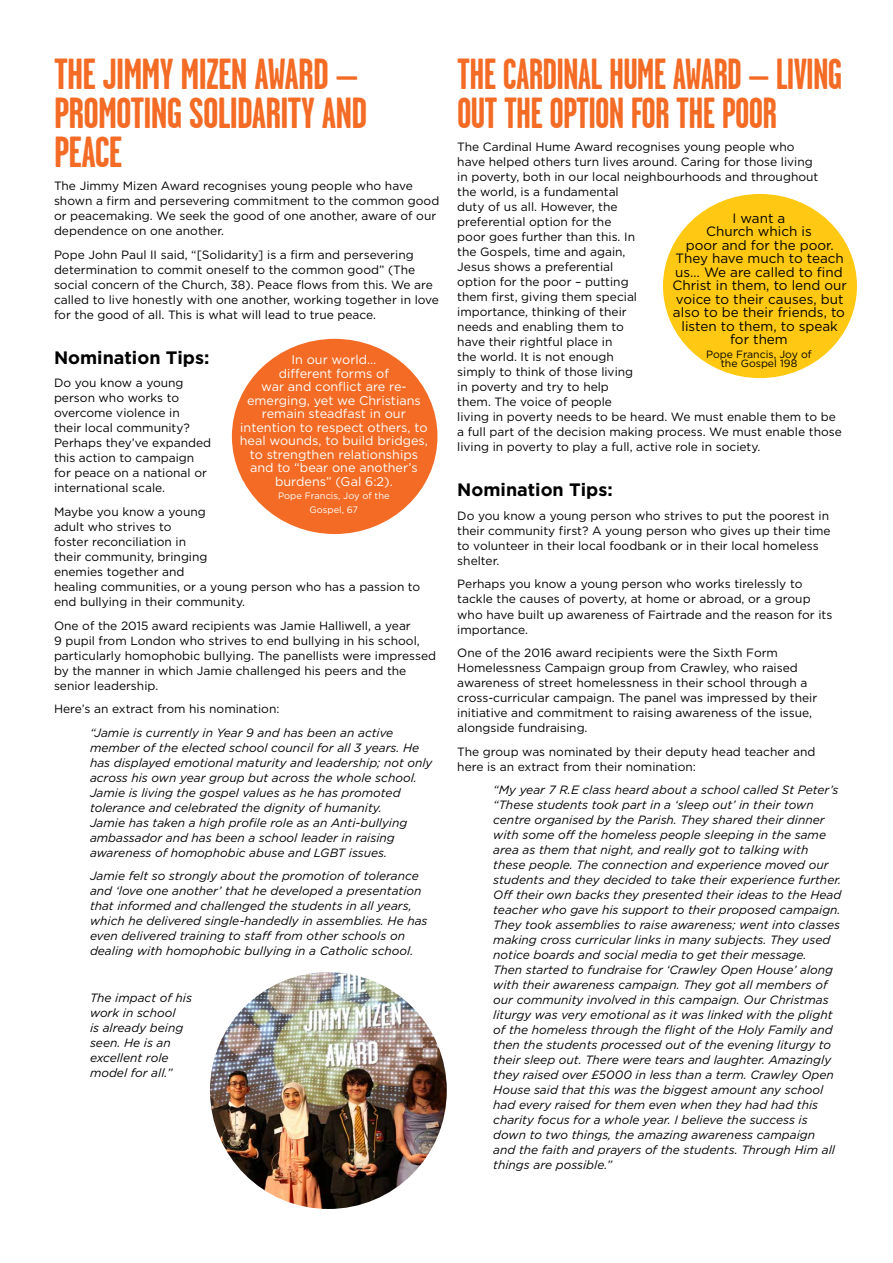
<style>
.page{position:relative;width:893px;height:1263px;background:#fff}
.page>*{position:absolute;margin:0;border:0;box-sizing:border-box;transform-origin:0 0}
.t1{font:700 43.5px/39px "Garage Gothic";letter-spacing:-.02em;color:#f36b24;scale:.93 1}
.t2{font:700 43.5px/39px "Garage Gothic";letter-spacing:-.02em;color:#f36b24}
.t3{font:700 18px "Gotham";color:#000}
.t4{font:13.5px/13.5px "Gotham";color:#000;text-align:center}
.t5{font:12.6px/13.5px "Gotham";color:#fff;text-align:center}
.t6{font:12px/15px "Gotham";color:#000}
.t7{font:italic 12px/15px "Gotham";color:#000}
.t8{font:10.5px/9px "Gotham";color:#000;text-align:center}
.t9{font:9.3px/13.5px "Gotham";color:#fff;text-align:center}
</style>
<div class="page">
<div style="left:232px;top:339px;width:205px;height:195px;background:#f36b24;border-radius:50%"></div>
<div style="left:663px;top:194px;width:194px;height:184px;background:#ffc913;border-radius:50%"></div>
<img style="left:210px;top:972px;width:237px;height:237px;border-radius:118px">
<h1 class="t2" style="left:54px;top:55px;width:315px">THE JIMMY MIZEN AWARD –<br>PROMOTING SOLIDARITY AND<br>PEACE</h1>
<p class="t6" style="left:54px;top:178px;width:387px">The Jimmy Mizen Award recognises young people who have shown a firm and persevering commitment to the common good or peacemaking. We seek the good of one another, aware of our dependence on one another.</p>
<p class="t6" style="left:54px;top:247px;width:386px">Pope John Paul II said, “[Solidarity] is a firm and persevering determination to commit oneself to the common good” (The social concern of the Church, 38). Peace flows from this. We are called to live honestly with one another, working together in love for the good of all. This is what will lead to true peace.</p>
<h2 class="t3" style="left:54px;top:347px;width:157px">Nomination Tips:</h2>
<p class="t6" style="left:54px;top:375px;width:159px">Do you know a young person who works to overcome violence in<br>their local community?<br>Perhaps they’ve expanded this action to campaign for peace on a national or international scale.</p>
<p class="t6" style="left:54px;top:504px;width:368px">Maybe you know a young<br>adult who strives to<br>foster reconciliation in<br>their community, bringing<br>enemies together and<br>healing communities, or a young person who has a passion to end bullying in their community.</p>
<p class="t6" style="left:54px;top:617px;width:384px">One of the 2015 award recipients was Jamie Halliwell, a year<br>9 pupil from London who strives to end bullying in his school, particularly homophobic bullying. The panellists were impressed by the manner in which Jamie challenged his peers and the senior leadership.</p>
<p class="t6" style="left:54px;top:701px;width:227px">Here’s an extract from his nomination:</p>
<p class="t7" style="left:90px;top:725px;width:344px">“Jamie is currently in Year 9 and has been an active member of the elected school council for all 3 years. He has displayed emotional maturity and leadership; not only across his own year group but across the whole school.<br>Jamie is living the gospel values as he has promoted tolerance and celebrated the dignity of humanity.<br>Jamie has taken a high profile role as an Anti-bullying ambassador and has been a school leader in raising awareness of homophobic abuse and LGBT issues.</p>
<p class="t7" style="left:90px;top:868px;width:339px">Jamie felt so strongly about the promotion of tolerance and ‘love one another’ that he developed a presentation that informed and challenged the students in all years, which he delivered single-handedly in assemblies. He has even delivered training to staff from other schools on dealing with homophobic bullying in a Catholic school.</p>
<p class="t7" style="left:90px;top:990px;width:103px">The impact of his work in school<br>is already being seen. He is an excellent role model for all.”</p>
<p class="t5" style="left:240px;top:353px;width:190px">In our world…<br>different forms of<br>war and conflict are re&shy;emerging, yet we Christians remain steadfast in our intention to respect others, to heal wounds, to build bridges, to strengthen relationships and to “bear one another’s burdens” (Gal 6:2).</p>
<p class="t9" style="left:278px;top:489px;width:113px">Pope Francis, Joy of the<br>Gospel, 67</p>
<h1 class="t1" style="left:457px;top:55px;width:416px">THE CARDINAL HUME AWARD – LIVING<br>OUT THE OPTION FOR THE POOR</h1>
<p class="t6" style="left:457px;top:139px;width:386px">The Cardinal Hume Award recognises young people who<br>have helped others turn lives around. Caring for those living<br>in poverty, both in our local neighbourhoods and throughout<br>the world, is a fundamental<br>duty of us all. However, the<br>preferential option for the<br>poor goes further than this. In<br>the Gospels, time and again,<br>Jesus shows a preferential<br>option for the poor – putting<br>them first, giving them special<br>importance, thinking of their<br>needs and enabling them to<br>have their rightful place in<br>the world. It is not enough<br>simply to think of those living<br>in poverty and try to help<br>them. The voice of people<br>living in poverty needs to be heard. We must enable them to be a full part of the decision making process. We must enable those living in poverty to play a full, active role in society.</p>
<h2 class="t3" style="left:457px;top:480px;width:157px">Nomination Tips:</h2>
<p class="t6" style="left:457px;top:508px;width:375px">Do you know a young person who strives to put the poorest in their community first? A young person who gives up their time to volunteer in their local foodbank or in their local homeless shelter.</p>
<p class="t6" style="left:457px;top:576px;width:377px">Perhaps you know a young person who works tirelessly to tackle the causes of poverty, at home or abroad, or a group who have built up awareness of Fairtrade and the reason for its importance.</p>
<p class="t6" style="left:457px;top:645px;width:361px">One of the 2016 award recipients were the Sixth Form Homelessness Campaign group from Crawley, who raised awareness of street homelessness in their school through a cross-curricular campaign. The panel was impressed by their initiative and commitment to raising awareness of the issue, alongside fundraising.</p>
<p class="t6" style="left:457px;top:743px;width:360px">The group was nominated by their deputy head teacher and here is an extract from their nomination:</p>
<p class="t7" style="left:493px;top:782px;width:350px">“My year 7 R.E class heard about a school called St Peter’s “These students took part in a ‘sleep out’ in their town centre organised by the Parish. They shared their dinner with some off the homeless people sleeping in the same area as them that night, and really got to talking with these people. The connection and experience moved our students and they decided to take their experience further.<br>Off their own backs they presented their ideas to the Head teacher who gave his support to their proposed campaign.<br>They took assemblies to raise awareness; went into classes making cross curricular links in many subjects. They used notice boards and social media to get their message.<br>Then started to fundraise for ‘Crawley Open House’ along with their awareness campaign. They got all members of our community involved in this campaign. Our Christmas liturgy was very emotional as it was linked with the plight of the homeless through the flight of the Holy Family and then the students processed out of the evening liturgy to their sleep out. There were tears and laughter. Amazingly they raised over £5000 in less than a term. Crawley Open House said that this was the biggest amount any school had every raised for them even when they had had this charity focus for a whole year. I believe the success is down to two things, the amazing awareness campaign<br>and the faith and prayers of the students. Through Him all things are possible.”</p>
<p class="t4" style="left:672px;top:211px;width:176px">I want a<br>Church which is<br>poor and for the poor.<br>They have much to teach us… We are called to find<br>Christ in them, to lend our voice to their causes, but also to be their friends, to listen to them, to speak for them</p>
<p class="t8" style="left:706px;top:350px;width:107px">Pope Francis, Joy of the Gospel 198</p>
</div>
